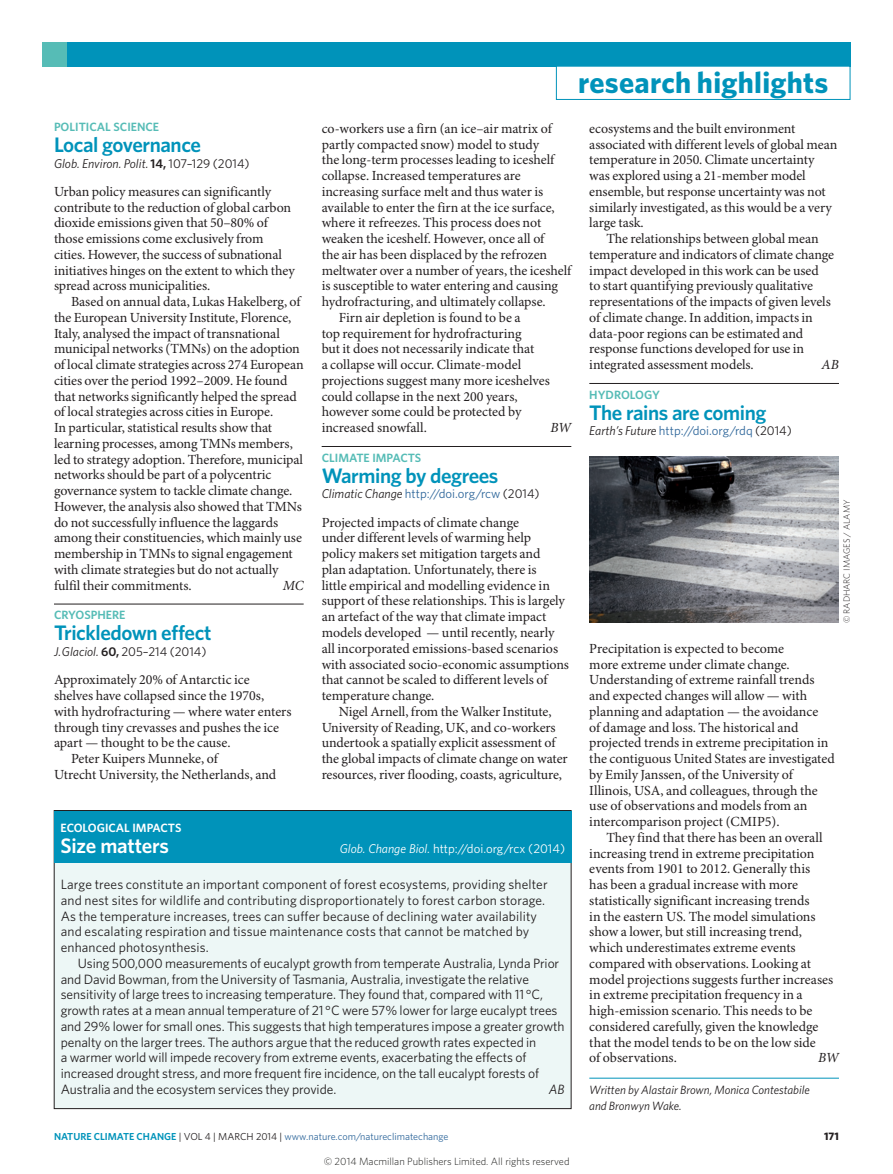
<style>
.page{position:relative;width:893px;height:1174px;background:#fff}
.page>*{position:absolute;margin:0;border:0;box-sizing:border-box;transform-origin:0 0}
.t1{font:700 30px "Whitney";letter-spacing:.01em;color:#0093ba}
.Title{font:600 21px "Whitney";letter-spacing:-.02em;color:#0093ba}
.RH_box_title{font:600 21px "Whitney";letter-spacing:-.01em;color:#fff}
.Body_text{font:13.95px/15.8px "Minion Pro";letter-spacing:-.005em;color:#231f20}
.Body_first{font:13.95px/15.8px "Minion Pro";letter-spacing:-.005em;color:#231f20}
.Body_text-2{font:italic 13.95px "Minion Pro";letter-spacing:-.03em;color:#231f20}
.Box_body_text{font:13.5px/15.8px "Whitney";letter-spacing:-.005em;color:#231f20}
.Box_body_first{font:13.5px/15.8px "Whitney";letter-spacing:.01em;color:#231f20}
.Box_body_text-2{font:italic 13.5px "Whitney";color:#231f20}
.Journal_DOI_ref{font:12.75px "Whitney";color:#2f679b}
.RH_box_title-2{font:12.75px "Whitney";color:#fff}
.Journal_DOI_ref-2{font:italic 12.75px "Whitney";color:#231f20}
.Journal_DOI_ref-3{font:12.75px "Whitney";color:#231f20}
.Author_information{font:italic 12px/15.8px "Whitney";color:#231f20}
.Subject_w_rule{font:600 12px "Whitney";color:#56bcb6}
.RH_box_subject{font:600 12px "Whitney";letter-spacing:-.005em;color:#fff}
.Subject{font:600 12px "Whitney";color:#56bcb6}
.t2{font:700 10.8px "Whitney";color:#231f20}
.t3{font:300 10.5px "Whitney";color:#1d1d1b}
.t4{font:10.2px "Whitney";color:#2f679b}
.Picture_credit{font:300 9px "Whitney";color:#231f20}
.s1{font-weight:600;font-style:normal}
.s2{font-style:normal}
.s3{font-style:italic}
.s4{font-weight:600}
.s5{font-style:italic;color:#231f20}
.s6{color:#231f20}
.s7{font-weight:600;color:#0093ba}
</style>
<div class="page">
<div style="left:43px;top:43px;width:807px;height:24px;background:#0093ba"></div>
<div style="left:43px;top:43px;width:24px;height:24px;background:#56bcb6"></div>
<div style="left:556px;top:66px;width:294px;height:34px;border:1px solid #0093ba"></div>
<hr style="left:54px;top:604px;width:250px;height:1px;background:#231f20">
<hr style="left:322px;top:446px;width:249px;height:1px;background:#231f20">
<hr style="left:589px;top:383px;width:250px;height:1px;background:#231f20">
<hr style="left:589px;top:1078px;width:250px;height:1px;background:#0093ba">
<div style="left:54px;top:810px;width:517px;height:298px;background:#edf7f6"></div>
<div style="left:54px;top:811px;width:517px;height:52px;background:#0093ba"></div>
<img style="left:589px;top:457px;width:249px;height:166px">
<p class="t1" style="left:578px;top:62px;width:252px">research highlights</p>
<p class="Subject" style="left:54px;top:119px;width:107px">POLITICAL SCIENCE</p>
<p class="Title" style="left:54px;top:131px;width:149px">Local governance</p>
<p class="Journal_DOI_ref-2" style="left:54px;top:155px;width:197px">Glob. Environ. Polit. <span class="s1">14,</span> <span class="s2">107–129 (2014)</span></p>
<p class="Body_first" style="left:54px;top:184px;width:242px">Urban policy measures can significantly contribute to the reduction of global carbon dioxide emissions given that 50–80% of those emissions come exclusively from cities. However, the success of subnational initiatives hinges on the extent to which they spread across municipalities.</p>
<p class="Body_text" style="left:54px;top:294px;width:251px;text-indent:17px">Based on annual data, Lukas Hakelberg, of the European University Institute, Florence, Italy, analysed the impact of transnational municipal networks (TMNs) on the adoption of local climate strategies across 274 European cities over the period 1992–2009. He found that networks significantly helped the spread of local strategies across cities in Europe.<br>In particular, statistical results show that learning processes, among TMNs members, led to strategy adoption. Therefore, municipal networks should be part of a polycentric governance system to tackle climate change.<br>However, the analysis also showed that TMNs do not successfully influence the laggards among their constituencies, which mainly use membership in TMNs to signal engagement with climate strategies but do not actually fulfil their commitments.</p>
<p class="Body_text-2" style="left:283px;top:577px;width:22px">MC</p>
<p class="Subject_w_rule" style="left:54px;top:607px;width:73px">CRYOSPHERE</p>
<p class="Title" style="left:54px;top:619px;width:159px">Trickledown effect</p>
<p class="Journal_DOI_ref-3" style="left:54px;top:643px;width:154px"><span class="s3">J. Glaciol.</span> <span class="s4">60,</span> 205–214 (2014)</p>
<p class="Body_first" style="left:54px;top:672px;width:239px">Approximately 20% of Antarctic ice shelves have collapsed since the 1970s, with hydrofracturing — where water enters through tiny crevasses and pushes the ice apart — thought to be the cause.</p>
<p class="Body_text" style="left:54px;top:751px;width:224px;text-indent:17px">Peter Kuipers Munneke, of<br>Utrecht University, the Netherlands, and</p>
<p class="Body_text" style="left:322px;top:121px;width:251px">co-workers use a firn (an ice–air matrix of partly compacted snow) model to study<br>the long-term processes leading to iceshelf collapse. Increased temperatures are increasing surface melt and thus water is available to enter the firn at the ice surface, where it refreezes. This process does not weaken the iceshelf. However, once all of<br>the air has been displaced by the refrozen meltwater over a number of years, the iceshelf is susceptible to water entering and causing hydrofracturing, and ultimately collapse.</p>
<p class="Body_text" style="left:322px;top:310px;width:230px;text-indent:17px">Firn air depletion is found to be a<br>top requirement for hydrofracturing<br>but it does not necessarily indicate that<br>a collapse will occur. Climate-model projections suggest many more iceshelves could collapse in the next 200 years, however some could be protected by increased snowfall.</p>
<p class="Body_text-2" style="left:551px;top:419px;width:22px">BW</p>
<p class="Subject_w_rule" style="left:322px;top:449px;width:101px">CLIMATE IMPACTS</p>
<p class="Title" style="left:322px;top:461px;width:178px">Warming by degrees</p>
<p class="Journal_DOI_ref" style="left:322px;top:485px;width:220px"><span class="s5">Climatic Change</span> http://doi.org/rcw <span class="s6">(2014)</span></p>
<p class="Body_first" style="left:322px;top:515px;width:249px">Projected impacts of climate change<br>under different levels of warming help<br>policy makers set mitigation targets and<br>plan adaptation. Unfortunately, there is<br>little empirical and modelling evidence in support of these relationships. This is largely an artefact of the way that climate impact models developed — until recently, nearly all incorporated emissions-based scenarios with associated socio-economic assumptions that cannot be scaled to different levels of temperature change.</p>
<p class="Body_text" style="left:322px;top:704px;width:248px;text-indent:17px">Nigel Arnell, from the Walker Institute, University of Reading, UK, and co-workers undertook a spatially explicit assessment of the global impacts of climate change on water resources, river flooding, coasts, agriculture,</p>
<p class="RH_box_subject" style="left:61px;top:819px;width:122px">ECOLOGICAL IMPACTS</p>
<p class="RH_box_title" style="left:61px;top:831px;width:110px">Size matters</p>
<p class="RH_box_title-2" style="left:340px;top:839px;width:227px"><span class="s3">Glob. Change Biol.</span> http://doi.org/rcx (2014)</p>
<p class="Box_body_first" style="left:61px;top:876px;width:488px">Large trees constitute an important component of forest ecosystems, providing shelter and nest sites for wildlife and contributing disproportionately to forest carbon storage.<br>As the temperature increases, trees can suffer because of declining water availability and escalating respiration and tissue maintenance costs that cannot be matched by enhanced photosynthesis.</p>
<p class="Box_body_text" style="left:61px;top:955px;width:505px;text-indent:17px">Using 500,000 measurements of eucalypt growth from temperate Australia, Lynda Prior and David Bowman, from the University of Tasmania, Australia, investigate the relative sensitivity of large trees to increasing temperature. They found that, compared with 11 °C, growth rates at a mean annual temperature of 21 °C were 57% lower for large eucalypt trees and 29% lower for small ones. This suggests that high temperatures impose a greater growth penalty on the larger trees. The authors argue that the reduced growth rates expected in<br>a warmer world will impede recovery from extreme events, exacerbating the effects of increased drought stress, and more frequent fire incidence, on the tall eucalypt forests of Australia and the ecosystem services they provide.</p>
<p class="Box_body_text-2" style="left:549px;top:1080px;width:17px">AB</p>
<p class="Body_text" style="left:589px;top:121px;width:250px">ecosystems and the built environment associated with different levels of global mean temperature in 2050. Climate uncertainty was explored using a 21-member model ensemble, but response uncertainty was not similarly investigated, as this would be a very large task.</p>
<p class="Body_text" style="left:589px;top:231px;width:246px;text-indent:17px">The relationships between global mean temperature and indicators of climate change impact developed in this work can be used<br>to start quantifying previously qualitative representations of the impacts of given levels of climate change. In addition, impacts in data-poor regions can be estimated and response functions developed for use in integrated assessment models.</p>
<p class="Body_text-2" style="left:822px;top:356px;width:19px">AB</p>
<p class="Subject_w_rule" style="left:589px;top:386px;width:72px">HYDROLOGY</p>
<p class="Title" style="left:589px;top:398px;width:178px">The rains are coming</p>
<p class="Journal_DOI_ref" style="left:589px;top:422px;width:204px"><span class="s5">Earth’s Future</span> http://doi.org/rdq <span class="s6">(2014)</span></p>
<p class="Picture_credit" style="left:841px;top:623px;width:125px;rotate:-90deg">© RADHARC IMAGES / ALAMY</p>
<p class="Body_first" style="left:589px;top:641px;width:247px">Precipitation is expected to become<br>more extreme under climate change.<br>Understanding of extreme rainfall trends and expected changes will allow — with planning and adaptation — the avoidance<br>of damage and loss. The historical and projected trends in extreme precipitation in the contiguous United States are investigated by Emily Janssen, of the University of Illinois, USA, and colleagues, through the use of observations and models from an intercomparison project (CMIP5).</p>
<p class="Body_text" style="left:589px;top:830px;width:245px;text-indent:17px">They find that there has been an overall increasing trend in extreme precipitation events from 1901 to 2012. Generally this<br>has been a gradual increase with more statistically significant increasing trends<br>in the eastern US. The model simulations show a lower, but still increasing trend, which underestimates extreme events compared with observations. Looking at model projections suggests further increases in extreme precipitation frequency in a high-emission scenario. This needs to be considered carefully, given the knowledge that the model tends to be on the low side<br>of observations.</p>
<p class="Body_text-2" style="left:818px;top:1049px;width:22px">BW</p>
<p class="Author_information" style="left:589px;top:1081px;width:222px">Written by Alastair Brown, Monica Contestabile and Bronwyn Wake.</p>
<p class="t4" style="left:54px;top:1129px;width:396px"><span class="s7">NATURE CLIMATE CHANGE</span> <span class="s6">| VOL 4 | MARCH 2014 |</span> www.nature.com/natureclimatechange</p>
<p class="t2" style="left:824px;top:1129px;width:16px">171</p>
<p class="t3" style="left:324px;top:1154px;width:247px">© 2014 Macmillan Publishers Limited. All rights reserved</p>
</div>
